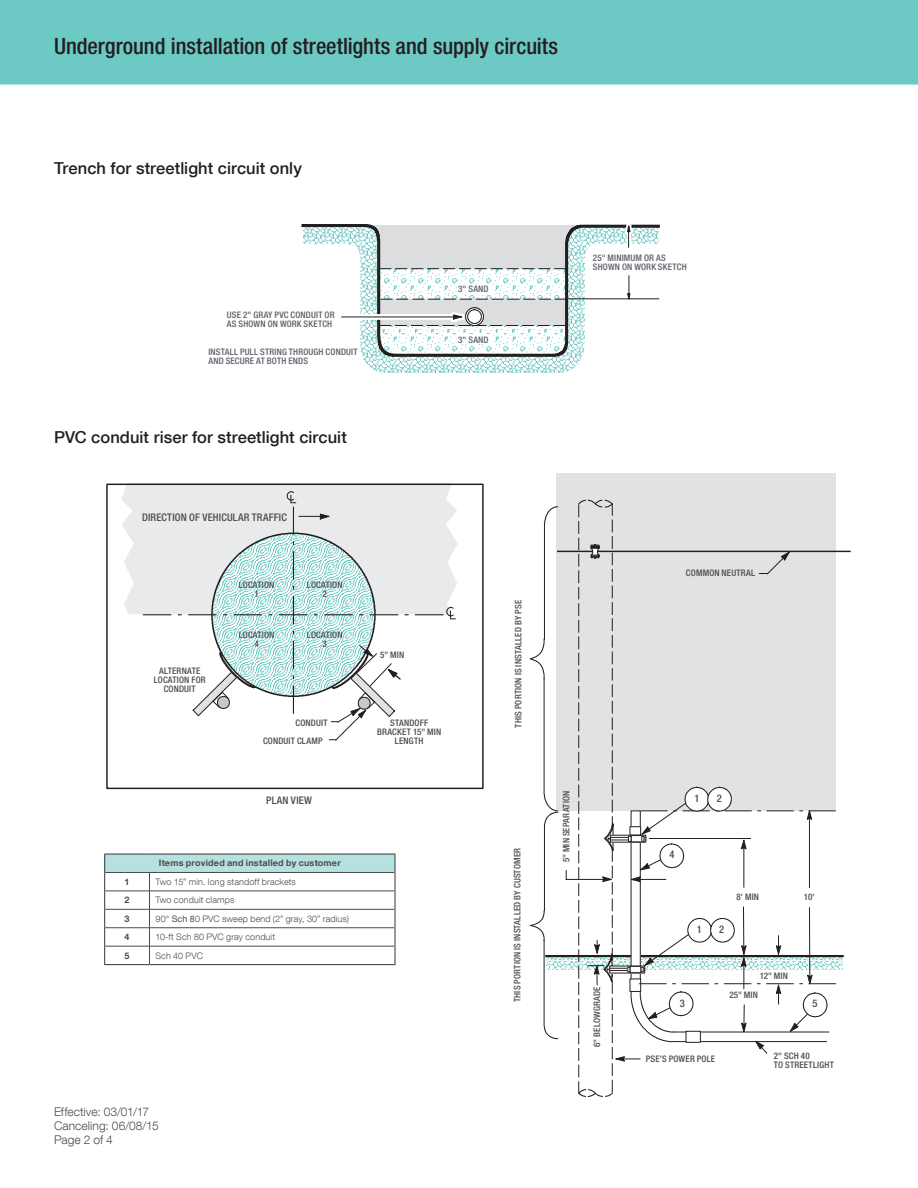
<style>
.page{position:relative;width:918px;height:1188px;background:#fff}
.page>*{position:absolute;margin:0;border:0;box-sizing:border-box;transform-origin:0 0}
.t1{font:500 condensed 22.5px "Helvetica Neue LT Com";color:#231f20}
.t2{font:500 16.5px "Helvetica Neue LT Com";letter-spacing:.005em;color:#231f20}
.t3{font:300 12px/14.4px "Helvetica Neue LT Com";letter-spacing:.005em;color:#4b4c4d}
.t4{font:500 condensed 10.5px "Helvetica Neue LT Com";letter-spacing:.02em;color:#4b4c4d}
.t5{font:500 condensed 9px/9px "Helvetica Neue LT Com";letter-spacing:.02em;color:#4b4c4d;text-align:center}
.t6{font:500 condensed 9px/9px "Helvetica Neue LT Com";letter-spacing:.02em;color:#5b5f68}
.t7{font:300 9px "Helvetica Neue LT Com";letter-spacing:.015em;color:#4b4c4d}
.t8{font:700 9px "Helvetica Neue LT Com";letter-spacing:.025em;color:#4b4c4d}
.s1{font-weight:400}
</style>
<div class="page">
<div style="left:0;top:0;width:918px;height:85px;background:#6dc9c4"></div>
<svg style="left:363px;top:358px;width:219px;height:15px"></svg>
<svg style="left:301px;top:224px;width:359px;height:134px"></svg>
<svg style="left:381px;top:299px;width:185px;height:1px"></svg>
<svg style="left:380px;top:325px;width:26px;height:1px"></svg>
<svg style="left:380px;top:268px;width:186px;height:1px"></svg>
<hr style="left:568px;top:298px;width:91px;height:1px;background:#231f20">
<svg style="left:622px;top:224px;width:13px;height:23px"></svg>
<svg style="left:627px;top:276px;width:3px;height:23px"></svg>
<svg style="left:342px;top:314px;width:70px;height:6px"></svg>
<hr style="left:342px;top:317px;width:120px;height:1px;background:#231f20">
<svg style="left:412px;top:307px;width:153px;height:19px;background:#cecfd0"></svg>
<svg style="left:121px;top:483px;width:337px;height:131px;background:#e9eaeb"></svg>
<svg style="left:143px;top:614px;width:28px;height:1px"></svg>
<svg style="left:415px;top:607px;width:40px;height:13px"></svg>
<div style="left:106px;top:484px;width:378px;height:305px;border:1px solid #231f20"></div>
<svg style="left:558px;top:957px;width:285px;height:13px"></svg>
<div style="left:557px;top:473px;width:279px;height:338px;background:#e1e2e4"></div>
<hr style="left:546px;top:955px;width:297px;height:2px;background:#231f20">
<hr style="left:558px;top:551px;width:292px;height:1px;background:#231f20">
<hr style="left:566px;top:879px;width:45px;height:1px;background:#231f20">
<svg style="left:530px;top:506px;width:28px;height:533px"></svg>
<svg style="left:578px;top:499px;width:258px;height:598px"></svg>
<svg style="left:189px;top:491px;width:219px;height:250px"></svg>
<div style="left:105px;top:854px;width:290px;height:18px;background:#b7e1df"></div>
<hr style="left:104px;top:853px;width:45px;height:2px;background:#464b54">
<hr style="left:149px;top:853px;width:247px;height:2px;background:#464b54">
<svg style="left:104px;top:855px;width:1px;height:109px"></svg>
<hr style="left:104px;top:964px;width:45px;height:1px;background:#464b54">
<hr style="left:149px;top:964px;width:247px;height:1px;background:#464b54">
<hr style="left:105px;top:872px;width:44px;height:1px;background:#464b54">
<hr style="left:149px;top:872px;width:245px;height:1px;background:#464b54">
<hr style="left:105px;top:891px;width:44px;height:1px;background:#464b54">
<hr style="left:149px;top:891px;width:245px;height:1px;background:#464b54">
<hr style="left:105px;top:909px;width:44px;height:1px;background:#464b54">
<hr style="left:149px;top:909px;width:245px;height:1px;background:#464b54">
<hr style="left:105px;top:927px;width:44px;height:1px;background:#464b54">
<hr style="left:149px;top:927px;width:245px;height:1px;background:#464b54">
<hr style="left:105px;top:946px;width:44px;height:1px;background:#464b54">
<hr style="left:149px;top:946px;width:245px;height:1px;background:#464b54">
<svg style="left:149px;top:873px;width:1px;height:91px"></svg>
<svg style="left:394px;top:855px;width:2px;height:109px"></svg>
<div style="left:457px;top:284px;width:35px;height:10px;background:#fff"></div>
<div style="left:457px;top:334px;width:35px;height:10px;background:#fff"></div>
<h1 class="t1" style="left:54px;top:33px;width:506px">Underground installation of streetlights and supply circuits</h1>
<h2 class="t2" style="left:54px;top:158px;width:249px">Trench for streetlight circuit only</h2>
<p class="t6" style="left:227px;top:310px;width:109px">USE 2" GRAY PVC CONDUIT OR<br>AS SHOWN ON WORK SKETCH</p>
<p class="t6" style="left:208px;top:347px;width:151px">INSTALL PULL STRING THROUGH CONDUIT<br>AND SECURE AT BOTH ENDS</p>
<h2 class="t2" style="left:54px;top:427px;width:294px">PVC conduit riser for streetlight circuit</h2>
<p class="t6" style="left:458px;top:284px;width:32px">3" SAND</p>
<p class="t6" style="left:458px;top:335px;width:32px">3" SAND</p>
<p class="t4" style="left:142px;top:511px;width:146px">DIRECTION OF VEHICULAR TRAFFIC</p>
<p class="t5" style="left:154px;top:666px;width:54px">ALTERNATE<br>LOCATION FOR<br>CONDUIT</p>
<p class="t5" style="left:239px;top:580px;width:37px">LOCATION<br>1</p>
<p class="t5" style="left:239px;top:630px;width:37px">LOCATION<br>4</p>
<p class="t5" style="left:307px;top:580px;width:37px">LOCATION<br>2</p>
<p class="t5" style="left:307px;top:630px;width:37px">LOCATION<br>3</p>
<p class="t5" style="left:296px;top:718px;width:34px">CONDUIT</p>
<p class="t5" style="left:263px;top:737px;width:61px">CONDUIT CLAMP</p>
<p class="t4" style="left:266px;top:794px;width:47px">PLAN VIEW</p>
<p class="t8" style="left:159px;top:858px;width:184px">Items provided and installed by customer</p>
<p class="t8" style="left:125px;top:876px;width:7px">1</p>
<p class="t7" style="left:155px;top:876px;width:142px">Two 15” min. long standoff brackets</p>
<p class="t8" style="left:125px;top:894px;width:7px">2</p>
<p class="t7" style="left:155px;top:895px;width:80px">Two conduit clamps</p>
<p class="t8" style="left:125px;top:913px;width:7px">3</p>
<p class="t7" style="left:155px;top:913px;width:195px">90° <span class="s1">Sch 8</span>0 PVC sweep bend (2” gray, 30” radius)</p>
<p class="t8" style="left:125px;top:931px;width:7px">4</p>
<p class="t7" style="left:155px;top:931px;width:121px">10-ft Sch 80 PVC gray conduit</p>
<p class="t8" style="left:125px;top:950px;width:7px">5</p>
<p class="t7" style="left:155px;top:950px;width:49px">Sch 40 PVC</p>
<p class="t5" style="left:380px;top:650px;width:26px">5" MIN</p>
<p class="t5" style="left:377px;top:718px;width:66px">STANDOFF<br>BRACKET 15" MIN<br>LENGTH</p>
<p class="t5" style="left:514px;top:728px;width:129px;rotate:-90deg">THIS PORTION IS INSTALLED BY PSE</p>
<p class="t5" style="left:513px;top:1002px;width:156px;rotate:-90deg">THIS PORTION IS INSTALLED BY CUSTOMER</p>
<h3 class="t3" style="left:54px;top:1104px;width:106px">Effective: 03/01/17<br>Canceling: 06/08/15<br>Page 2 of 4</h3>
<p class="t6" style="left:593px;top:253px;width:95px">25" MINIMUM OR AS<br>SHOWN ON WORK SKETCH</p>
<p class="t5" style="left:686px;top:569px;width:71px">COMMON NEUTRAL</p>
<p class="t5" style="left:562px;top:862px;width:73px;rotate:-90deg">5" MIN SEPARATION</p>
<p class="t5" style="left:592px;top:1047px;width:62px;rotate:-90deg">6" BELOWGRADE</p>
<p class="t4" style="left:670px;top:848px;width:7px">4</p>
<p class="t4" style="left:694px;top:792px;width:7px">1</p>
<p class="t4" style="left:717px;top:792px;width:7px">2</p>
<p class="t4" style="left:697px;top:923px;width:7px">1</p>
<p class="t4" style="left:719px;top:923px;width:7px">2</p>
<p class="t5" style="left:737px;top:892px;width:24px">8' MIN</p>
<p class="t5" style="left:760px;top:972px;width:30px">12" MIN</p>
<p class="t5" style="left:804px;top:892px;width:12px">10'</p>
<p class="t5" style="left:729px;top:990px;width:30px">25" MIN</p>
<p class="t4" style="left:680px;top:997px;width:7px">3</p>
<p class="t4" style="left:813px;top:997px;width:7px">5</p>
<p class="t5" style="left:646px;top:1055px;width:71px">PSE’S POWER POLE</p>
<p class="t5" style="left:774px;top:1051px;width:62px;text-align:left">2" SCH 40<br>TO STREETLIGHT</p>
</div>
